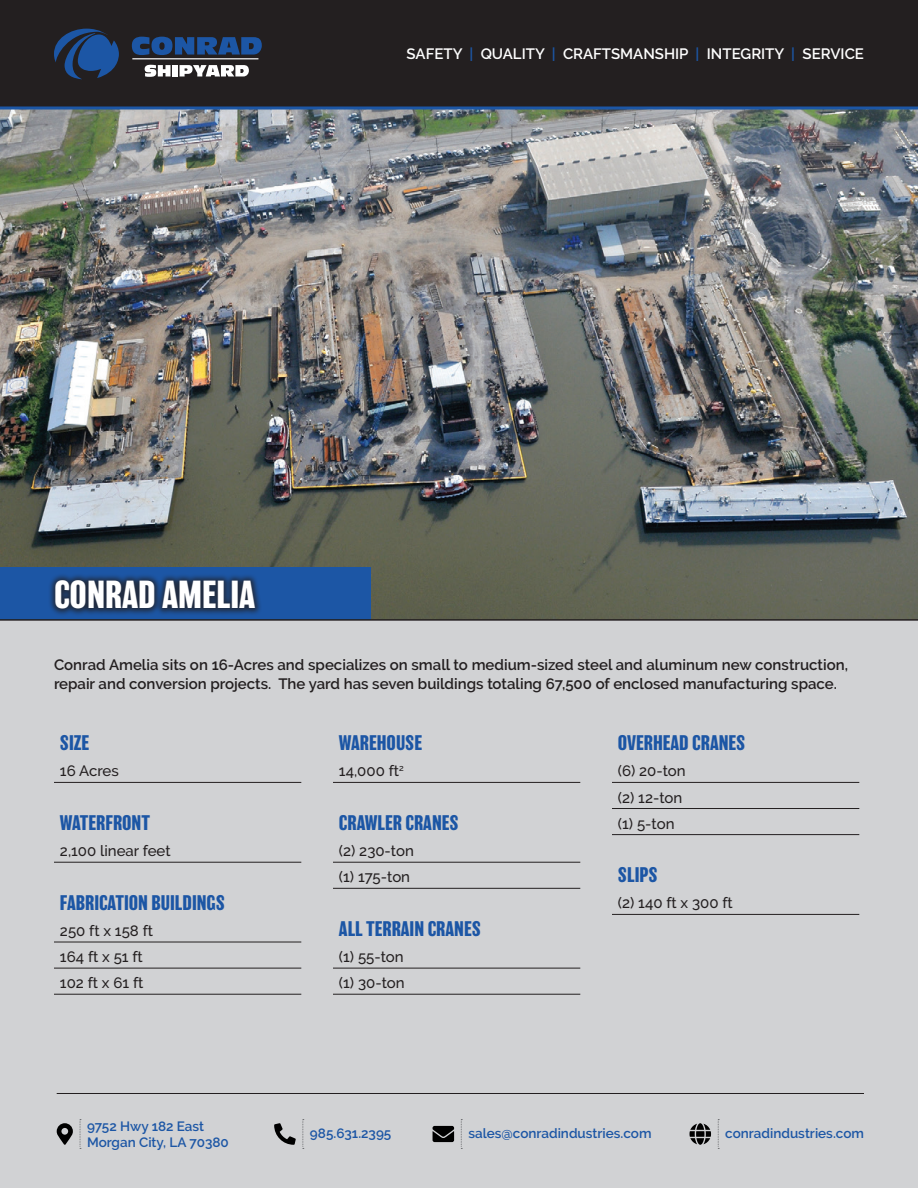
<style>
.page{position:relative;width:918px;height:1188px;background:#d1d2d4}
.page>*{position:absolute;margin:0;border:0;box-sizing:border-box;transform-origin:0 0}
.t1{font:700 36px "Balboa";color:#fff}
.t2{font:700 19.5px "Balboa";color:#1c56a5}
.t3{font:600 15px/19.5px "Raleway";color:#231f20}
.t4{font:500 15px "Raleway";color:#231f20}
.t5{font:600 15px "Raleway";color:#fff}
.t6{font:600 13.5px "Raleway";color:#1c56a5}
.s1{color:#1c56a5}
</style>
<div class="page">
<div style="left:0;top:0;width:918px;height:108px;background:#231f20"></div>
<svg style="left:54px;top:29px;width:65px;height:50px"></svg>
<svg style="left:132px;top:37px;width:130px;height:18px"></svg>
<svg style="left:145px;top:65px;width:26px;height:12px"></svg>
<div style="left:173px;top:65px;width:5px;height:11px;background:#fff"></div>
<svg style="left:180px;top:65px;width:69px;height:11px"></svg>
<hr style="left:132px;top:58px;width:126px;height:1px;background:#fff">
<img style="left:0;top:109px;width:918px;height:510px">
<div style="left:0;top:568px;width:370px;height:52px;background:#1c56a5"></div>
<div style="left:48px;top:573px;width:214px;height:43px;background:#231f20;opacity:.75"></div>
<svg style="left:80px;top:1119px;width:1px;height:30px"></svg>
<svg style="left:57px;top:1123px;width:16px;height:22px"></svg>
<svg style="left:274px;top:1123px;width:22px;height:22px"></svg>
<svg style="left:302px;top:1119px;width:2px;height:30px"></svg>
<svg style="left:433px;top:1126px;width:21px;height:16px"></svg>
<svg style="left:461px;top:1119px;width:1px;height:30px"></svg>
<svg style="left:690px;top:1123px;width:21px;height:22px"></svg>
<svg style="left:718px;top:1119px;width:1px;height:30px"></svg>
<hr style="left:57px;top:1093px;width:807px;height:1px;background:#231f20">
<hr style="left:0;top:619px;width:918px;height:2px;background:#231f20">
<hr style="left:0;top:106px;width:918px;height:3px;background:#1c56a5">
<hr style="left:54px;top:862px;width:247px;height:1px;background:#231f20">
<hr style="left:54px;top:942px;width:247px;height:1px;background:#231f20">
<hr style="left:54px;top:968px;width:247px;height:1px;background:#231f20">
<hr style="left:54px;top:994px;width:247px;height:1px;background:#231f20">
<hr style="left:54px;top:782px;width:247px;height:1px;background:#231f20">
<hr style="left:333px;top:888px;width:247px;height:1px;background:#231f20">
<hr style="left:333px;top:994px;width:247px;height:1px;background:#231f20">
<hr style="left:333px;top:862px;width:247px;height:1px;background:#231f20">
<hr style="left:333px;top:782px;width:247px;height:1px;background:#231f20">
<hr style="left:333px;top:968px;width:247px;height:1px;background:#231f20">
<hr style="left:612px;top:808px;width:247px;height:1px;background:#231f20">
<hr style="left:612px;top:834px;width:247px;height:1px;background:#231f20">
<hr style="left:612px;top:914px;width:247px;height:1px;background:#231f20">
<hr style="left:612px;top:782px;width:247px;height:1px;background:#231f20">
<p class="t5" style="left:407px;top:46px;width:459px">SAFETY <span class="s1">|</span> QUALITY <span class="s1">|</span> CRAFTSMANSHIP <span class="s1">|</span> INTEGRITY <span class="s1">|</span> SERVICE</p>
<p class="t1" style="left:54px;top:574px;width:203px">CONRAD AMELIA</p>
<p class="t3" style="left:54px;top:655px;width:796px">Conrad Amelia sits on 16-Acres and specializes on small to medium-sized steel and aluminum new construction, repair and conversion projects. The yard has seven buildings totaling 67,500 of enclosed manufacturing space.</p>
<p class="t2" style="left:60px;top:732px;width:31px">SIZE</p>
<p class="t4" style="left:60px;top:762px;width:60px">16 Acres</p>
<p class="t2" style="left:60px;top:812px;width:92px">WATERFRONT</p>
<p class="t4" style="left:60px;top:842px;width:112px">2,100 linear feet</p>
<p class="t2" style="left:60px;top:891px;width:166px">FABRICATION BUILDINGS</p>
<p class="t4" style="left:60px;top:922px;width:95px">250 ft x 158 ft</p>
<p class="t4" style="left:60px;top:948px;width:84px">164 ft x 51 ft</p>
<p class="t4" style="left:60px;top:974px;width:85px">102 ft x 61 ft</p>
<p class="t6" style="left:87px;top:1118px;width:119px">9752 Hwy 182 East</p>
<p class="t6" style="left:87px;top:1134px;width:143px">Morgan City, LA 70380</p>
<p class="t2" style="left:339px;top:732px;width:85px">WAREHOUSE</p>
<p class="t4" style="left:339px;top:762px;width:66px">14,000 ft<sup>2</sup></p>
<p class="t2" style="left:339px;top:812px;width:121px">CRAWLER CRANES</p>
<p class="t4" style="left:339px;top:842px;width:76px">(2) 230-ton</p>
<p class="t4" style="left:339px;top:868px;width:73px">(1) 175-ton</p>
<p class="t2" style="left:339px;top:918px;width:143px">ALL TERRAIN CRANES</p>
<p class="t4" style="left:339px;top:948px;width:66px">(1) 55-ton</p>
<p class="t4" style="left:339px;top:974px;width:67px">(1) 30-ton</p>
<p class="t2" style="left:618px;top:732px;width:129px">OVERHEAD CRANES</p>
<p class="t4" style="left:618px;top:762px;width:69px">(6) 20-ton</p>
<p class="t4" style="left:618px;top:789px;width:66px">(2) 12-ton</p>
<p class="t4" style="left:618px;top:815px;width:58px">(1) 5-ton</p>
<p class="t2" style="left:618px;top:864px;width:41px">SLIPS</p>
<p class="t4" style="left:618px;top:894px;width:116px">(2) 140 ft x 300 ft</p>
<p class="t6" style="left:310px;top:1125px;width:83px">985.631.2395</p>
<p class="t6" style="left:468px;top:1125px;width:185px">sales@conradindustries.com</p>
<p class="t6" style="left:725px;top:1125px;width:140px">conradindustries.com</p>
</div>
